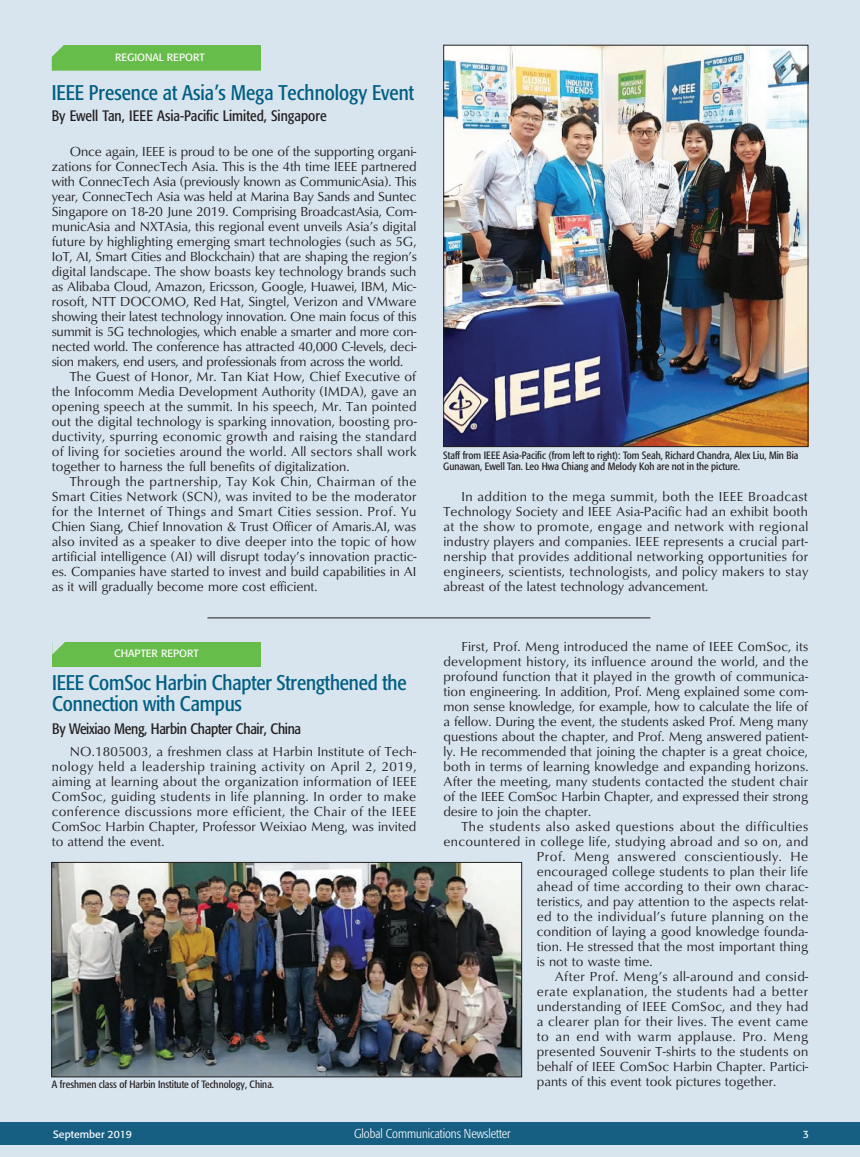
<style>
.page{position:relative;width:860px;height:1157px;background:#fff}
.page>*{position:absolute;margin:0;border:0;box-sizing:border-box;transform-origin:0 0}
.t1{font:condensed 21px/21px "Formata";letter-spacing:-.01em;color:#005e82}
.t2{font:condensed 15px "Formata";letter-spacing:-.015em;color:#231f20}
.t3{font:13.5px/15px "Classico URW";letter-spacing:.01em;color:#231f20;text-align:justify}
.t4{font:13.5px "Classico URW";letter-spacing:.035em;color:#231f20}
.t5{font:13.5px "Classico URW";letter-spacing:.03em;color:#231f20}
.t6{font:13.5px "Classico URW";letter-spacing:.04em;color:#231f20}
.t7{font:300 condensed 12.75px "Formata";color:#fff}
.t8{font:condensed 10.5px/10.5px "Formata";color:#231f20}
.t9{font:10.5px "Formata";color:#fff}
</style>
<div class="page">
<div style="left:0;top:0;width:860px;height:1156px;background:#d8e5ee"></div>
<div style="left:52px;top:641px;width:209px;height:25px;background:#67bd4a"></div>
<svg style="left:52px;top:641px;width:13px;height:13px"></svg>
<hr style="left:207px;top:617px;width:443px;height:1px;background:#231f20">
<img style="left:445px;top:47px;width:361px;height:398px">
<div style="left:443px;top:45px;width:365px;height:402px;border:1px solid #231f20"></div>
<img style="left:53px;top:864px;width:467px;height:211px">
<div style="left:51px;top:862px;width:471px;height:215px;border:1px solid #231f20"></div>
<div style="left:0;top:1122px;width:860px;height:22px;background:#165f82"></div>
<div style="left:52px;top:45px;width:209px;height:26px;background:#67bd4a"></div>
<p class="t9" style="left:115px;top:51px;width:91px">REGIONAL REPORT</p>
<h1 class="t1" style="left:52px;top:82px;width:364px">IEEE Presence at Asia’s Mega Technology Event</h1>
<p class="t2" style="left:52px;top:106px;width:276px">By Ewell Tan, IEEE Asia-Pacific Limited, Singapore</p>
<p class="t3" style="left:52px;top:143px;width:366px;text-indent:18px">Once again, IEEE is proud to be one of the supporting organi&shy;zations for ConnecTech Asia. This is the 4th time IEEE partnered with ConnecTech Asia (previously known as CommunicAsia). This year, ConnecTech Asia was held at Marina Bay Sands and Suntec Singapore on 18-20 June 2019. Comprising BroadcastAsia, Com&shy;municAsia and NXTAsia, this regional event unveils Asia’s digital future by highlighting emerging smart technologies (such as 5G, IoT, AI, Smart Cities and Blockchain) that are shaping the region’s digital landscape. The show boasts key technology brands such as Alibaba Cloud, Amazon, Ericsson, Google, Huawei, IBM, Mic&shy;rosoft, NTT DOCOMO, Red Hat, Singtel, Verizon and VMware showing their latest technology innovation. One main focus of this summit is 5G technologies, which enable a smarter and more con&shy;nected world. The conference has attracted 40,000 C-levels, deci&shy;sion makers, end users, and professionals from across the world.</p>
<p class="t3" style="left:52px;top:368px;width:366px;text-indent:18px">The Guest of Honor, Mr. Tan Kiat How, Chief Executive of the Infocomm Media Development Authority (IMDA), gave an opening speech at the summit. In his speech, Mr. Tan pointed out the digital technology is sparking innovation, boosting pro&shy;ductivity, spurring economic growth and raising the standard of living for societies around the world. All sectors shall work together to harness the full benefits of digitalization.</p>
<p class="t3" style="left:52px;top:473px;width:366px;text-indent:18px">Through the partnership, Tay Kok Chin, Chairman of the Smart Cities Network (SCN), was invited to be the moderator for the Internet of Things and Smart Cities session. Prof. Yu Chien Siang, Chief Innovation &amp; Trust Officer of Amaris.AI, was also invited as a speaker to dive deeper into the topic of how artificial intelligence (AI) will disrupt today’s innovation practic&shy;es. Companies have started to invest and build capabilities in AI as it will gradually become more cost efficient.</p>
<p class="t8" style="left:443px;top:450px;width:357px">Staff from IEEE Asia-Pacific (from left to right): Tom Seah, Richard Chandra, Alex Liu, Min Bia<br>Gunawan, Ewell Tan. Leo Hwa Chiang and Melody Koh are not in the picture.</p>
<p class="t3" style="left:443px;top:488px;width:366px;text-indent:18px">In addition to the mega summit, both the IEEE Broadcast Technology Society and IEEE Asia-Pacific had an exhibit booth at the show to promote, engage and network with regional industry players and companies. IEEE represents a crucial part&shy;nership that provides additional networking opportunities for engineers, scientists, technologists, and policy makers to stay abreast of the latest technology advancement.</p>
<p class="t3" style="left:443px;top:638px;width:366px;text-indent:18px">First, Prof. Meng introduced the name of IEEE ComSoc, its development history, its influence around the world, and the profound function that it played in the growth of communica&shy;tion engineering. In addition, Prof. Meng explained some com&shy;mon sense knowledge, for example, how to calculate the life of a fellow. During the event, the students asked Prof. Meng many questions about the chapter, and Prof. Meng answered patient&shy;ly. He recommended that joining the chapter is a great choice, both in terms of learning knowledge and expanding horizons.<br>After the meeting, many students contacted the student chair of the IEEE ComSoc Harbin Chapter, and expressed their strong desire to join the chapter.</p>
<p class="t4" style="left:461px;top:816px;width:348px">The students also asked questions about the difficulties</p>
<p class="t5" style="left:443px;top:831px;width:366px">encountered in college life, studying abroad and so on, and</p>
<p class="t6" style="left:537px;top:846px;width:273px">Prof. Meng answered conscientiously. He</p>
<p class="t3" style="left:537px;top:863px;width:273px">encouraged college students to plan their life</p>
<p class="t3" style="left:537px;top:878px;width:273px">ahead of time according to their own charac-</p>
<p class="t3" style="left:537px;top:893px;width:273px">teristics, and pay attention to the aspects relat-</p>
<p class="t4" style="left:537px;top:906px;width:273px">ed to the individual’s future planning on the</p>
<p class="t3" style="left:537px;top:923px;width:272px">condition of laying a good knowledge founda-</p>
<p class="t3" style="left:537px;top:938px;width:273px">tion. He stressed that the most important thing</p>
<p class="t3" style="left:537px;top:953px;width:117px">is not to waste time.</p>
<p class="t4" style="left:555px;top:966px;width:255px">After Prof. Meng’s all-around and consid-</p>
<p class="t4" style="left:537px;top:981px;width:273px">erate explanation, the students had a better</p>
<p class="t3" style="left:537px;top:998px;width:273px">understanding of IEEE ComSoc, and they had</p>
<p class="t3" style="left:537px;top:1013px;width:273px">a clearer plan for their lives. The event came</p>
<p class="t4" style="left:537px;top:1026px;width:273px">to an end with warm applause. Pro. Meng</p>
<p class="t3" style="left:537px;top:1043px;width:273px">presented Souvenir T-shirts to the students on</p>
<p class="t3" style="left:537px;top:1058px;width:273px">behalf of IEEE ComSoc Harbin Chapter. Partici-</p>
<p class="t3" style="left:537px;top:1073px;width:241px">pants of this event took pictures together.</p>
<p class="t9" style="left:114px;top:646px;width:86px">CHAPTER REPORT</p>
<h1 class="t1" style="left:52px;top:672px;width:356px">IEEE ComSoc Harbin Chapter Strengthened the<br>Connection with Campus</h1>
<p class="t2" style="left:52px;top:719px;width:250px">By Weixiao Meng, Harbin Chapter Chair, China</p>
<p class="t3" style="left:52px;top:743px;width:366px;text-indent:18px">NO.1805003, a freshmen class at Harbin Institute of Tech&shy;nology held a leadership training activity on April 2, 2019, aiming at learning about the organization information of IEEE ComSoc, guiding students in life planning. In order to make conference discussions more efficient, the Chair of the IEEE ComSoc Harbin Chapter, Professor Weixiao Meng, was invited to attend the event.</p>
<p class="t8" style="left:52px;top:1079px;width:224px">A freshmen class of Harbin Institute of Technology, China.</p>
<p class="t9" style="left:53px;top:1127px;width:80px">September 2019</p>
<p class="t7" style="left:354px;top:1125px;width:158px">Global Communications Newsletter</p>
<p class="t9" style="left:802px;top:1127px;width:8px">3</p>
</div>
